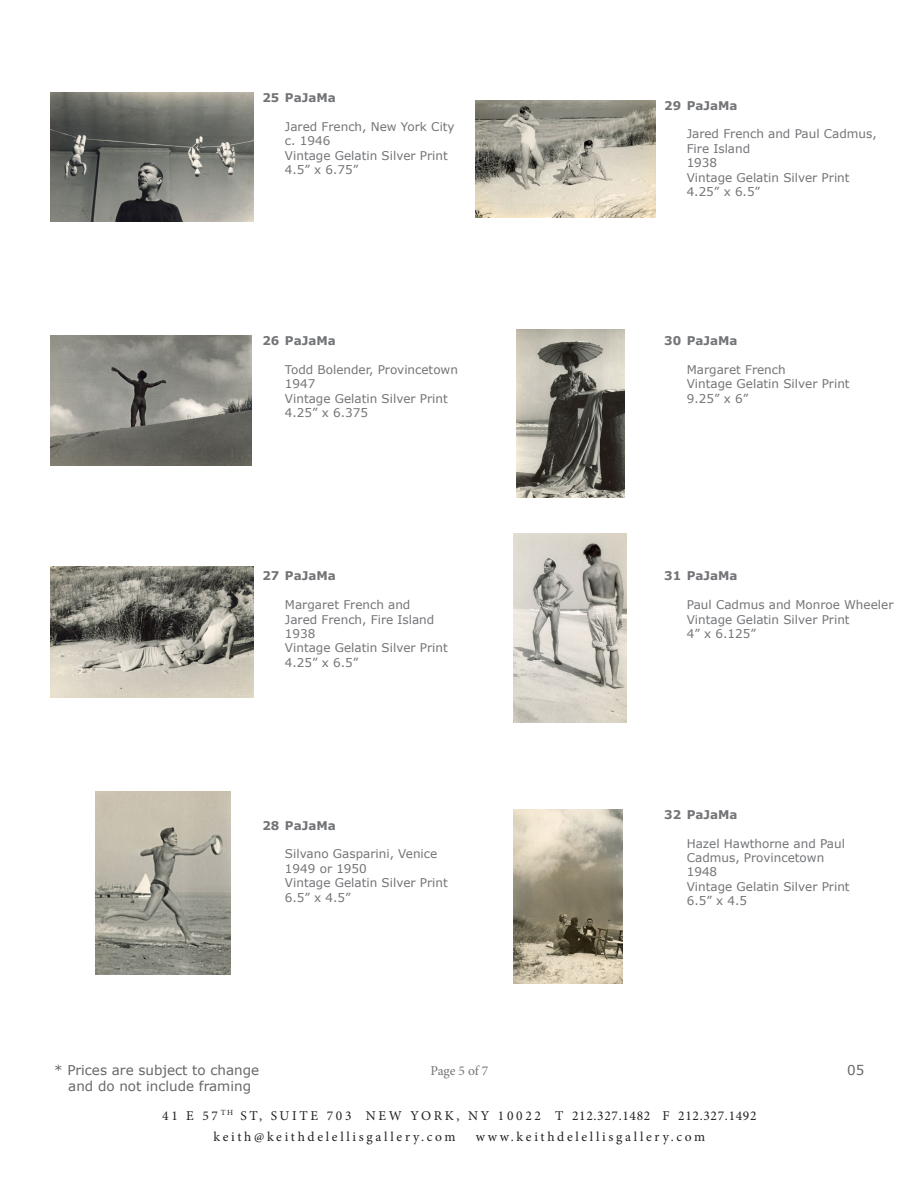
<style>
.page{position:relative;width:918px;height:1188px;background:#fff}
.page>*{position:absolute;margin:0;border:0;box-sizing:border-box;transform-origin:0 0}
.t1{font:13.5px "Minion Pro";letter-spacing:.2em;color:#231f20}
.t2{font:13.5px "Verdana";color:#67676a}
.t3{font:13.5px "Minion Pro";letter-spacing:-.01em;color:#727477}
.t4{font:12px/14.4px "Verdana";color:#727477}
.t5{font:700 12px "Verdana";color:#727477}
</style>
<div class="page">
<img style="left:50px;top:93px;width:204px;height:129px">
<img style="left:514px;top:534px;width:113px;height:188px">
<img style="left:514px;top:810px;width:108px;height:174px">
<img style="left:517px;top:329px;width:108px;height:169px">
<img style="left:96px;top:792px;width:134px;height:183px">
<img style="left:50px;top:336px;width:202px;height:130px">
<img style="left:50px;top:566px;width:204px;height:131px">
<img style="left:476px;top:100px;width:180px;height:117px">
<p class="t5" style="left:262px;top:90px;width:75px">25 PaJaMa</p>
<p class="t4" style="left:285px;top:119px;width:171px">Jared French, New York City</p>
<p class="t4" style="left:285px;top:134px;width:47px">c. 1946</p>
<p class="t4" style="left:285px;top:148px;width:164px">Vintage Gelatin Silver Print</p>
<p class="t4" style="left:285px;top:163px;width:75px">4.5” x 6.75”</p>
<p class="t5" style="left:262px;top:333px;width:75px">26 PaJaMa</p>
<p class="t4" style="left:285px;top:363px;width:175px">Todd Bolender, Provincetown</p>
<p class="t4" style="left:285px;top:377px;width:32px">1947</p>
<p class="t4" style="left:285px;top:391px;width:164px">Vintage Gelatin Silver Print</p>
<p class="t4" style="left:285px;top:406px;width:85px">4.25” x 6.375</p>
<p class="t5" style="left:262px;top:568px;width:75px">27 PaJaMa</p>
<p class="t4" style="left:285px;top:598px;width:151px">Margaret French and<br>Jared French, Fire Island</p>
<p class="t4" style="left:285px;top:627px;width:32px">1938</p>
<p class="t4" style="left:285px;top:641px;width:164px">Vintage Gelatin Silver Print</p>
<p class="t4" style="left:285px;top:655px;width:75px">4.25” x 6.5”</p>
<p class="t5" style="left:262px;top:817px;width:75px">28 PaJaMa</p>
<p class="t4" style="left:285px;top:847px;width:154px">Silvano Gasparini, Venice<br>1949 or 1950</p>
<p class="t4" style="left:285px;top:876px;width:164px">Vintage Gelatin Silver Print</p>
<p class="t4" style="left:285px;top:890px;width:67px">6.5” x 4.5”</p>
<p class="t5" style="left:664px;top:97px;width:75px">29 PaJaMa</p>
<p class="t4" style="left:687px;top:127px;width:192px">Jared French and Paul Cadmus,</p>
<p class="t4" style="left:687px;top:141px;width:65px">Fire Island</p>
<p class="t4" style="left:687px;top:156px;width:32px">1938</p>
<p class="t4" style="left:687px;top:170px;width:164px">Vintage Gelatin Silver Print</p>
<p class="t4" style="left:687px;top:185px;width:75px">4.25” x 6.5”</p>
<p class="t5" style="left:664px;top:333px;width:75px">30 PaJaMa</p>
<p class="t4" style="left:687px;top:363px;width:100px">Margaret French</p>
<p class="t4" style="left:687px;top:377px;width:164px">Vintage Gelatin Silver Print</p>
<p class="t4" style="left:687px;top:391px;width:63px">9.25” x 6”</p>
<p class="t5" style="left:664px;top:568px;width:75px">31 PaJaMa</p>
<p class="t4" style="left:687px;top:598px;width:208px">Paul Cadmus and Monroe Wheeler</p>
<p class="t4" style="left:687px;top:612px;width:164px">Vintage Gelatin Silver Print</p>
<p class="t4" style="left:687px;top:627px;width:71px">4” x 6.125”</p>
<p class="t5" style="left:664px;top:807px;width:75px">32 PaJaMa</p>
<p class="t4" style="left:687px;top:836px;width:160px">Hazel Hawthorne and Paul<br>Cadmus, Provincetown</p>
<p class="t4" style="left:687px;top:865px;width:32px">1948</p>
<p class="t4" style="left:687px;top:879px;width:164px">Vintage Gelatin Silver Print</p>
<p class="t4" style="left:687px;top:894px;width:62px">6.5” x 4.5</p>
<p class="t2" style="left:54px;top:1062px;width:207px">* Prices are subject to change</p>
<p class="t2" style="left:68px;top:1078px;width:184px">and do not include framing</p>
<p class="t3" style="left:430px;top:1061px;width:59px">Page 5 of 7</p>
<p class="t1" style="left:162px;top:1106px;width:596px">41 E 57 <sup>TH</sup> ST, SUITE 703 NEW YORK, NY 10022 T 212.327.1482 F 212.327.1492</p>
<p class="t1" style="left:213px;top:1127px;width:244px">keith@keithdelellisgallery.com</p>
<p class="t1" style="left:476px;top:1127px;width:231px">www.keithdelellisgallery.com</p>
<p class="t2" style="left:847px;top:1062px;width:19px">05</p>
</div>
